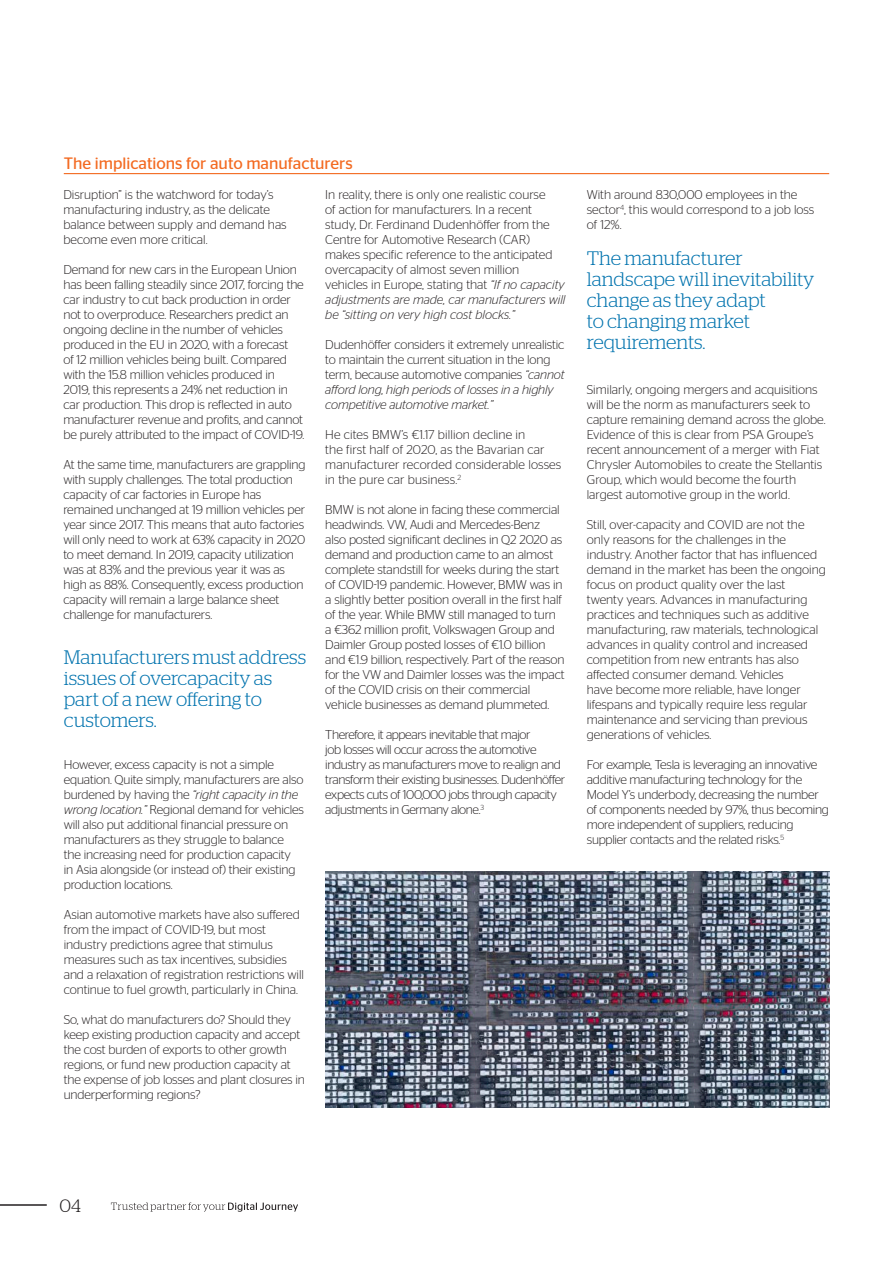
<style>
.page{position:relative;width:893px;height:1263px;background:#fff}
.page>*{position:absolute;margin:0;border:0;box-sizing:border-box;transform-origin:0 0}
.Quote___Inside_Body{font:300 19.5px/21px "Stag";color:#0073ae}
.Page_numbering{font:300 18px "Stag";color:#231f20}
.Chapter_Title{font:16.5px "Stag Sans";color:#f36a21}
.Body_Copy{font:300 12.75px/15px "Stag Sans";letter-spacing:-.01em;color:#231f20}
.Body_Copy-2{font:300 12.75px/15px "Stag Sans";letter-spacing:-.03em;color:#231f20}
.Body_Copy-3{font:300 12.75px/15px "Stag Sans";letter-spacing:.01em;color:#231f20}
.s1{font-style:italic}
</style>
<div class="page">
<hr style="left:64px;top:173px;width:765px;height:1px;background:#f36a21">
<img style="left:325px;top:872px;width:504px;height:235px">
<hr style="left:0;top:1204px;width:47px;height:2px;background:#231f20">
<svg style="left:111px;top:1202px;width:187px;height:10px"></svg>
<p class="Chapter_Title" style="left:64px;top:154px;width:290px">The implications for auto manufacturers</p>
<p class="Body_Copy" style="left:63px;top:187px;width:225px">Disruption” is the watchword for today’s manufacturing industry, as the delicate balance between supply and demand has become even more critical.</p>
<p class="Body_Copy" style="left:63px;top:262px;width:242px">Demand for new cars in the European Union has been falling steadily since 2017, forcing the car industry to cut back production in order not to overproduce. Researchers predict an ongoing decline in the number of vehicles produced in the EU in 2020, with a forecast<br>of 12 million vehicles being built. Compared with the 15.8 million vehicles produced in 2019, this represents a 24% net reduction in car production. This drop is reflected in auto manufacturer revenue and profits, and cannot be purely attributed to the impact of COVID-19.</p>
<p class="Body_Copy" style="left:63px;top:457px;width:243px">At the same time, manufacturers are grappling with supply challenges. The total production capacity of car factories in Europe has remained unchanged at 19 million vehicles per year since 2017. This means that auto factories will only need to work at 63% capacity in 2020 to meet demand. In 2019, capacity utilization was at 83% and the previous year it was as high as 88%. Consequently, excess production capacity will remain a large balance sheet challenge for manufacturers.</p>
<p class="Quote___Inside_Body" style="left:64px;top:646px;width:244px">Manufacturers must address issues of overcapacity as part of a new offering to customers.</p>
<p class="Body_Copy" style="left:64px;top:757px;width:242px">However, excess capacity is not a simple equation. Quite simply, manufacturers are also burdened by having the <span class="s1">“right capacity in the wrong location.”</span> Regional demand for vehicles will also put additional financial pressure on manufacturers as they struggle to balance the increasing need for production capacity<br>in Asia alongside (or instead of) their existing production locations.</p>
<p class="Body_Copy" style="left:64px;top:907px;width:242px">Asian automotive markets have also suffered from the impact of COVID-19, but most industry predictions agree that stimulus measures such as tax incentives, subsidies and a relaxation of registration restrictions will continue to fuel growth, particularly in China.</p>
<p class="Body_Copy" style="left:64px;top:1012px;width:243px">So, what do manufacturers do? Should they keep existing production capacity and accept the cost burden of exports to other growth regions, or fund new production capacity at the expense of job losses and plant closures in underperforming regions?</p>
<p class="Body_Copy" style="left:325px;top:187px;width:242px">In reality, there is only one realistic course<br>of action for manufacturers. In a recent study, Dr. Ferdinand Dudenhöffer from the Centre for Automotive Research (CAR) makes specific reference to the anticipated overcapacity of almost seven million<br>vehicles in Europe, stating that <span class="s1">“If no capacity adjustments are made, car manufacturers will be “sitting on very high cost blocks.”</span></p>
<p class="Body_Copy" style="left:325px;top:337px;width:241px">Dudenhöffer considers it extremely unrealistic to maintain the current situation in the long term, because automotive companies <span class="s1">“cannot afford long, high periods of losses in a highly competitive automotive market.”</span></p>
<p class="Body_Copy-3" style="left:325px;top:427px;width:238px">He cites BMW’s €1.17 billion decline in<br>the first half of 2020, as the Bavarian car manufacturer recorded considerable losses in the pure car business.<sup>2</sup></p>
<p class="Body_Copy" style="left:325px;top:502px;width:241px">BMW is not alone in facing these commercial headwinds. VW, Audi and Mercedes-Benz<br>also posted significant declines in Q2 2020 as demand and production came to an almost complete standstill for weeks during the start of COVID-19 pandemic. However, BMW was in a slightly better position overall in the first half of the year. While BMW still managed to turn a €362 million profit, Volkswagen Group and Daimler Group posted losses of €1.0 billion and €1.9 billion, respectively. Part of the reason for the VW and Daimler losses was the impact of the COVID crisis on their commercial vehicle businesses as demand plummeted.</p>
<p class="Body_Copy-2" style="left:325px;top:727px;width:241px">Therefore, it appears inevitable that major<br>job losses will occur across the automotive industry as manufacturers move to re-align and transform their existing businesses. Dudenhöffer expects cuts of 100,000 jobs through capacity adjustments in Germany alone.<sup>3</sup></p>
<p class="Body_Copy" style="left:587px;top:187px;width:229px">With around 830,000 employees in the sector<sup>4</sup>, this would correspond to a job loss of 12%.</p>
<p class="Quote___Inside_Body" style="left:587px;top:247px;width:229px">The manufacturer landscape will inevitability change as they adapt<br>to changing market requirements.</p>
<p class="Body_Copy" style="left:587px;top:382px;width:240px">Similarly, ongoing mergers and acquisitions will be the norm as manufacturers seek to capture remaining demand across the globe.<br>Evidence of this is clear from PSA Groupe’s recent announcement of a merger with Fiat Chrysler Automobiles to create the Stellantis Group, which would become the fourth largest automotive group in the world.</p>
<p class="Body_Copy" style="left:587px;top:517px;width:241px">Still, over-capacity and COVID are not the only reasons for the challenges in the industry. Another factor that has influenced demand in the market has been the ongoing focus on product quality over the last<br>twenty years. Advances in manufacturing practices and techniques such as additive manufacturing, raw materials, technological advances in quality control and increased competition from new entrants has also affected consumer demand. Vehicles<br>have become more reliable, have longer lifespans and typically require less regular maintenance and servicing than previous generations of vehicles.</p>
<p class="Body_Copy" style="left:587px;top:757px;width:244px">For example, Tesla is leveraging an innovative additive manufacturing technology for the Model Y’s underbody, decreasing the number of components needed by 97%, thus becoming more independent of suppliers, reducing supplier contacts and the related risks.<sup>5</sup></p>
<p class="Page_numbering" style="left:60px;top:1196px;width:23px">04</p>
</div>
